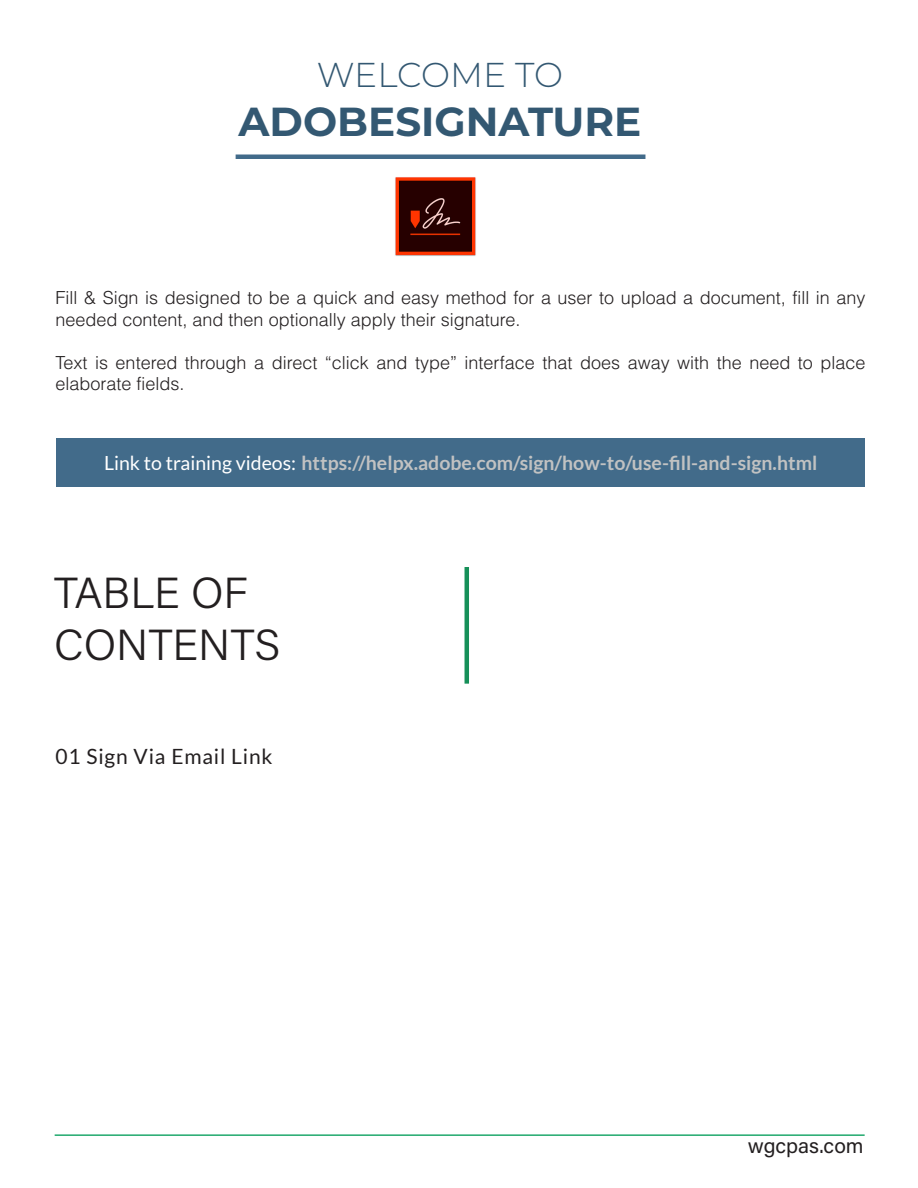
<style>
.page{position:relative;width:918px;height:1188px;background:#fff}
.page>*{position:absolute;margin:0;border:0;box-sizing:border-box;transform-origin:0 0}
.t1{font:300 43.5px "Acumin Pro";color:#231f20}
.t2{font:700 40.5px "Montserrat";color:#335872}
.t3{font:300 34.5px "Montserrat";letter-spacing:-.01em;color:#335872}
.t4{font:21px "Lato";letter-spacing:.04em;color:#231f20}
.t5{font:21px "Acumin Pro";color:#231f20}
.t6{font:700 19.5px "Lato";color:#c1c2c2}
.t7{font:300 18px/21.6px "Helvetica LT Pro";color:#231f20}
.s1{font-weight:400;color:#fff}
</style>
<div class="page">
<hr style="left:55px;top:1134px;width:810px;height:2px;background:#20a96d">
<div style="left:236px;top:154px;width:409px;height:5px;background:#426b8a"></div>
<hr style="left:465px;top:567px;width:4px;height:117px;background:#169059">
<img style="left:395px;top:177px;width:81px;height:79px">
<div style="left:56px;top:438px;width:809px;height:49px;background:#426b8a"></div>
<p class="t3" style="left:317px;top:52px;width:248px">WELCOME TO</p>
<p class="t2" style="left:239px;top:92px;width:404px">ADOBESIGNATURE</p>
<p class="t7" style="left:56px;top:287px;width:812px">Fill &amp; Sign is designed to be a quick and easy method for a user to upload a document, fill in any needed content, and then optionally apply their signature.</p>
<p class="t7" style="left:56px;top:351px;width:811px">Text is entered through a direct “click and type” interface that does away with the need to place elaborate fields.</p>
<p class="t6" style="left:104px;top:452px;width:715px"><span class="s1">Link to training videos:</span> https://helpx.adobe.com/sign/how-to/use-fill-and-sign.html</p>
<p class="t1" style="left:54px;top:563px;width:195px">TABLE OF</p>
<p class="t1" style="left:54px;top:615px;width:228px">CONTENTS</p>
<p class="t4" style="left:56px;top:745px;width:219px">01 Sign Via Email Link</p>
<p class="t5" style="left:748px;top:1131px;width:117px">wgcpas.com</p>
</div>
